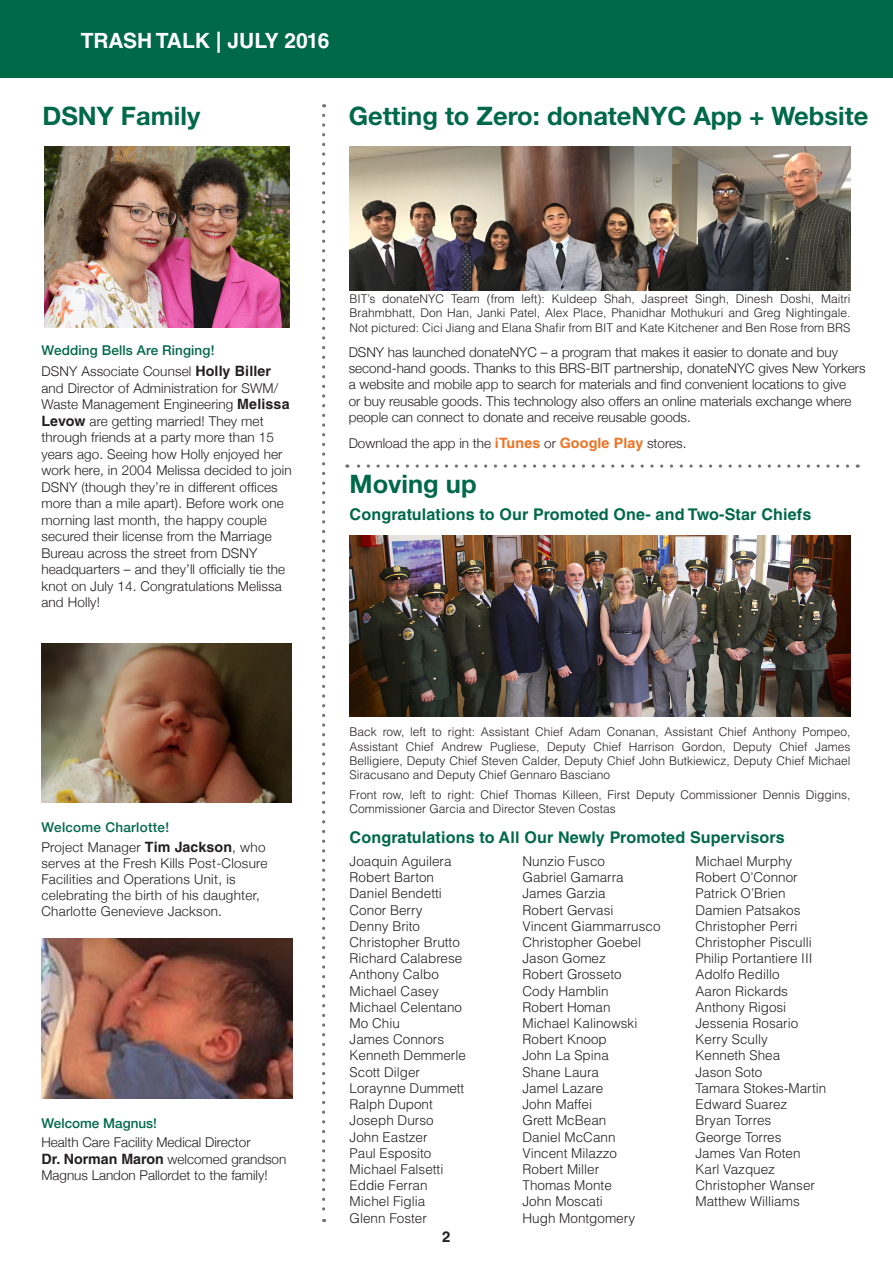
<style>
.page{position:relative;width:893px;height:1263px;background:#fff}
.page>*{position:absolute;margin:0;border:0;box-sizing:border-box;transform-origin:0 0}
.titles{font:700 25.5px "Helvetica Neue";color:#006948}
.t1{font:700 21px "Helvetica LT Std";color:#fff}
.t2{font:700 16.2px "Helvetica LT Std";letter-spacing:.01em;color:#006948}
.t3{font:700 15px "Helvetica LT Std";color:#231f20}
.t4{font:300 13.5px/16.5px "Helvetica Neue";letter-spacing:.01em;color:#231f20}
.t5{font:300 13.5px/16.2px "Helvetica LT Std";color:#231f20}
.t6{font:500 13.5px "Helvetica Neue";letter-spacing:.01em;color:#006948}
.t7{font:300 12px/14.4px "Helvetica LT Std";color:#231f20;text-align:justify}
.s1{font-family:"Helvetica LT Std";font-weight:700;font-size:14.25px}
.s2{font-family:"Helvetica LT Std";font-weight:700;font-size:14.25px;color:#f17222}
</style>
<div class="page">
<div style="left:0;top:0;width:893px;height:78px;background:#006948"></div>
<img style="left:44px;top:147px;width:246px;height:181px">
<svg style="left:322px;top:115px;width:3px;height:1107px"></svg>
<img style="left:41px;top:643px;width:250px;height:160px">
<img style="left:41px;top:939px;width:252px;height:160px">
<svg style="left:347px;top:464px;width:501px;height:4px"></svg>
<img style="left:350px;top:535px;width:500px;height:181px">
<img style="left:350px;top:147px;width:500px;height:143px">
<p class="t1" style="left:81px;top:28px;width:250px">TRASH TALK | JULY 2016</p>
<p class="titles" style="left:43px;top:95px;width:159px">DSNY Family</p>
<p class="titles" style="left:349px;top:95px;width:521px">Getting to Zero: donateNYC App + Website</p>
<p class="t6" style="left:41px;top:339px;width:174px">Wedding Bells Are Ringing!</p>
<p class="t4" style="left:41px;top:362px;width:252px">DSNY Associate Counsel <span class="s1">Holly Biller </span>and Director of Administration for SWM/ Waste Management Engineering <span class="s1">Melissa Levow</span> are getting married! They met through friends at a party more than 15 years ago. Seeing how Holly enjoyed her work here, in 2004 Melissa decided to join DSNY (though they’re in different offices more than a mile apart). Before work one morning last month, the happy couple secured their license from the Marriage Bureau across the street from DSNY headquarters – and they’ll officially tie the knot on July 14. Congratulations Melissa and Holly!</p>
<p class="t6" style="left:41px;top:816px;width:129px">Welcome Charlotte!</p>
<p class="t4" style="left:41px;top:838px;width:228px">Project Manager <span class="s1">Tim Jackson</span>, who serves at the Fresh Kills Post-Closure Facilities and Operations Unit, is celebrating the birth of his daughter, Charlotte Genevieve Jackson.</p>
<p class="t6" style="left:41px;top:1112px;width:117px">Welcome Magnus!</p>
<p class="t4" style="left:41px;top:1133px;width:211px">Health Care Facility Medical Director</p>
<p class="t4" style="left:41px;top:1150px;width:246px"><span class="s1">Dr. Norman Maron</span> welcomed grandson<br>Magnus Landon Pallordet to the family!</p>
<p class="t7" style="left:350px;top:291px;width:502px">BIT’s donateNYC Team (from left): Kuldeep Shah, Jaspreet Singh, Dinesh Doshi, Maitri Brahmbhatt, Don Han, Janki Patel, Alex Place, Phanidhar Mothukuri and Greg Nightingale.<br>Not pictured: Cici Jiang and Elana Shafir from BIT and Kate Kitchener and Ben Rose from BRS</p>
<p class="t4" style="left:349px;top:343px;width:518px">DSNY has launched donateNYC – a program that makes it easier to donate and buy second-hand goods. Thanks to this BRS-BIT partnership, donateNYC gives New Yorkers a website and mobile app to search for materials and find convenient locations to give<br>or buy reusable goods. This technology also offers an online materials exchange where people can connect to donate and receive reusable goods.</p>
<p class="t4" style="left:349px;top:434px;width:339px">Download the app in the <span class="s2">iTunes</span> or <span class="s2">Google Play</span> stores.</p>
<p class="titles" style="left:350px;top:463px;width:129px">Moving up</p>
<p class="t2" style="left:350px;top:504px;width:463px">Congratulations to Our Promoted One- and Two-Star Chiefs</p>
<p class="t7" style="left:350px;top:725px;width:502px">Back row, left to right: Assistant Chief Adam Conanan, Assistant Chief Anthony Pompeo, Assistant Chief Andrew Pugliese, Deputy Chief Harrison Gordon, Deputy Chief James Belligiere, Deputy Chief Steven Calder, Deputy Chief John Butkiewicz, Deputy Chief Michael Siracusano and Deputy Chief Gennaro Basciano</p>
<p class="t7" style="left:350px;top:787px;width:502px">Front row, left to right: Chief Thomas Killeen, First Deputy Commissioner Dennis Diggins,<br>Commissioner Garcia and Director Steven Costas</p>
<p class="t2" style="left:350px;top:827px;width:437px">Congratulations to All Our Newly Promoted Supervisors</p>
<p class="t5" style="left:350px;top:853px;width:104px">Joaquin Aguilera</p>
<p class="t5" style="left:350px;top:869px;width:86px">Robert Barton</p>
<p class="t5" style="left:350px;top:885px;width:94px">Daniel Bendetti</p>
<p class="t5" style="left:350px;top:902px;width:75px">Conor Berry</p>
<p class="t5" style="left:350px;top:918px;width:72px">Denny Brito</p>
<p class="t5" style="left:350px;top:934px;width:112px">Christopher Brutto</p>
<p class="t5" style="left:350px;top:950px;width:114px">Richard Calabrese</p>
<p class="t5" style="left:350px;top:966px;width:91px">Anthony Calbo</p>
<p class="t5" style="left:350px;top:983px;width:91px">Michael Casey</p>
<p class="t5" style="left:350px;top:999px;width:114px">Michael Celentano</p>
<p class="t5" style="left:350px;top:1015px;width:52px">Mo Chiu</p>
<p class="t5" style="left:350px;top:1031px;width:96px">James Connors</p>
<p class="t5" style="left:350px;top:1047px;width:118px">Kenneth Demmerle</p>
<p class="t5" style="left:350px;top:1064px;width:72px">Scott Dilger</p>
<p class="t5" style="left:350px;top:1080px;width:116px">Loraynne Dummett</p>
<p class="t5" style="left:350px;top:1096px;width:85px">Ralph Dupont</p>
<p class="t5" style="left:350px;top:1112px;width:86px">Joseph Durso</p>
<p class="t5" style="left:350px;top:1128px;width:80px">John Eastzer</p>
<p class="t5" style="left:350px;top:1145px;width:83px">Paul Esposito</p>
<p class="t5" style="left:350px;top:1161px;width:95px">Michael Falsetti</p>
<p class="t5" style="left:350px;top:1177px;width:80px">Eddie Ferran</p>
<p class="t5" style="left:350px;top:1193px;width:77px">Michel Figlia</p>
<p class="t5" style="left:350px;top:1209px;width:79px">Glenn Foster</p>
<p class="t3" style="left:442px;top:1227px;width:10px">2</p>
<p class="t5" style="left:522px;top:853px;width:84px">Nunzio Fusco</p>
<p class="t5" style="left:522px;top:869px;width:103px">Gabriel Gamarra</p>
<p class="t5" style="left:522px;top:885px;width:85px">James Garzia</p>
<p class="t5" style="left:522px;top:902px;width:93px">Robert Gervasi</p>
<p class="t5" style="left:522px;top:918px;width:140px">Vincent Giammarrusco</p>
<p class="t5" style="left:522px;top:934px;width:120px">Christopher Goebel</p>
<p class="t5" style="left:522px;top:950px;width:85px">Jason Gomez</p>
<p class="t5" style="left:522px;top:966px;width:101px">Robert Grosseto</p>
<p class="t5" style="left:522px;top:983px;width:88px">Cody Hamblin</p>
<p class="t5" style="left:522px;top:999px;width:90px">Robert Homan</p>
<p class="t5" style="left:522px;top:1015px;width:116px">Michael Kalinowski</p>
<p class="t5" style="left:522px;top:1031px;width:86px">Robert Knoop</p>
<p class="t5" style="left:522px;top:1047px;width:88px">John La Spina</p>
<p class="t5" style="left:522px;top:1064px;width:78px">Shane Laura</p>
<p class="t5" style="left:522px;top:1080px;width:82px">Jamel Lazare</p>
<p class="t5" style="left:522px;top:1096px;width:71px">John Maffei</p>
<p class="t5" style="left:522px;top:1112px;width:85px">Grett McBean</p>
<p class="t5" style="left:522px;top:1128px;width:95px">Daniel McCann</p>
<p class="t5" style="left:522px;top:1145px;width:96px">Vincent Milazzo</p>
<p class="t5" style="left:522px;top:1161px;width:78px">Robert Miller</p>
<p class="t5" style="left:522px;top:1177px;width:91px">Thomas Monte</p>
<p class="t5" style="left:522px;top:1193px;width:114px">John Moscati<br>Hugh Montgomery</p>
<p class="t5" style="left:695px;top:853px;width:98px">Michael Murphy</p>
<p class="t5" style="left:695px;top:869px;width:104px">Robert O’Connor</p>
<p class="t5" style="left:695px;top:885px;width:92px">Patrick O’Brien</p>
<p class="t5" style="left:695px;top:902px;width:107px">Damien Patsakos</p>
<p class="t5" style="left:695px;top:918px;width:104px">Christopher Perri</p>
<p class="t5" style="left:695px;top:934px;width:118px">Christopher Pisculli</p>
<p class="t5" style="left:695px;top:950px;width:119px">Philip Portantiere III</p>
<p class="t5" style="left:695px;top:966px;width:86px">Adolfo Redillo</p>
<p class="t5" style="left:695px;top:983px;width:94px">Aaron Rickards</p>
<p class="t5" style="left:695px;top:999px;width:92px">Anthony Rigosi</p>
<p class="t5" style="left:695px;top:1015px;width:104px">Jessenia Rosario</p>
<p class="t5" style="left:695px;top:1031px;width:74px">Kerry Scully</p>
<p class="t5" style="left:695px;top:1047px;width:86px">Kenneth Shea</p>
<p class="t5" style="left:695px;top:1064px;width:68px">Jason Soto</p>
<p class="t5" style="left:695px;top:1080px;width:132px">Tamara Stokes-Martin</p>
<p class="t5" style="left:695px;top:1096px;width:93px">Edward Suarez</p>
<p class="t5" style="left:695px;top:1112px;width:77px">Bryan Torres</p>
<p class="t5" style="left:695px;top:1128px;width:88px">George Torres</p>
<p class="t5" style="left:695px;top:1145px;width:107px">James Van Roten</p>
<p class="t5" style="left:695px;top:1161px;width:81px">Karl Vazquez</p>
<p class="t5" style="left:695px;top:1177px;width:121px">Christopher Wanser</p>
<p class="t5" style="left:695px;top:1193px;width:106px">Matthew Williams</p>
</div>
